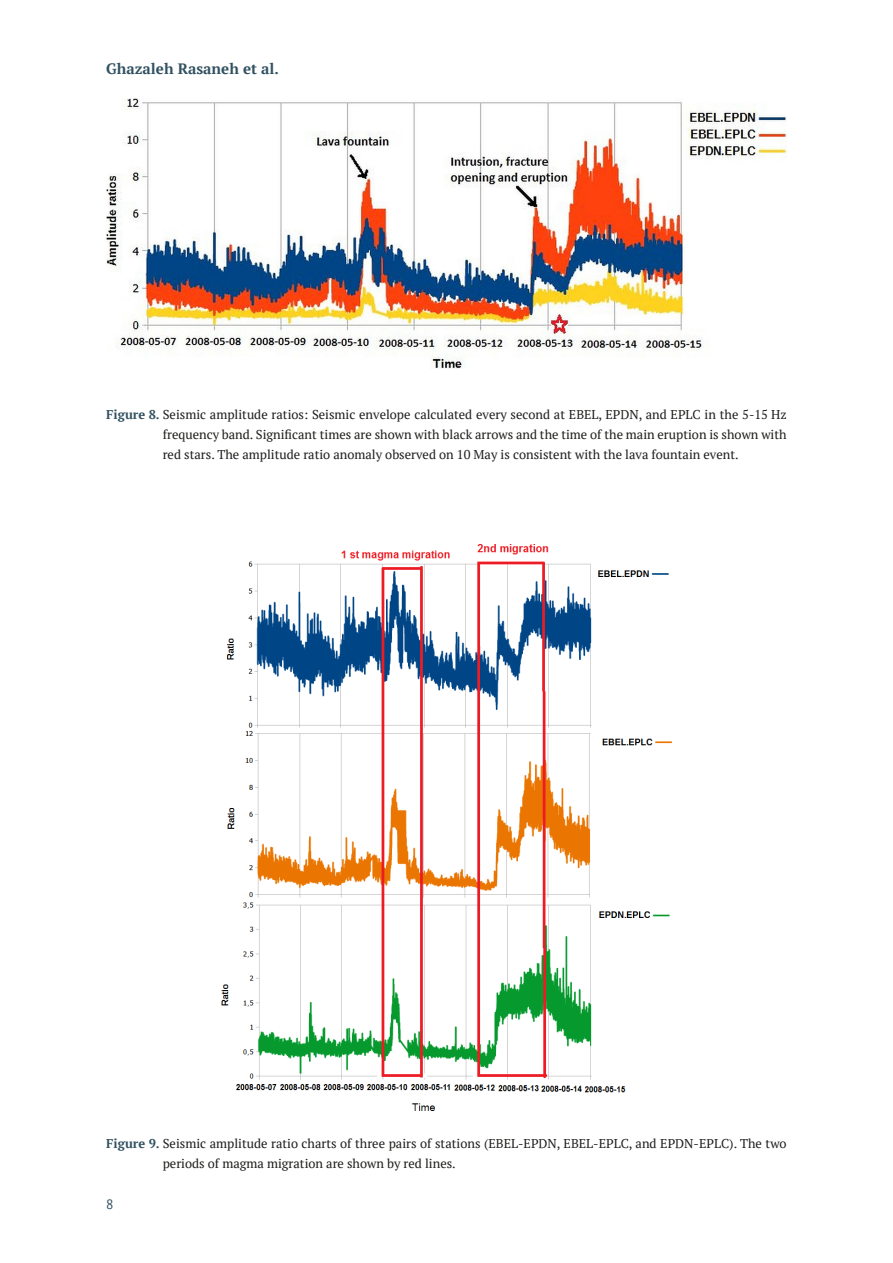
<style>
.page{position:relative;width:893px;height:1263px;background:#fff}
.page>*{position:absolute;margin:0;border:0;box-sizing:border-box;transform-origin:0 0}
.t1{font:700 15px "PT Serif";color:#315161}
.t2{font:13.5px "PT Sans";color:#315161}
.t3{font:12.75px/20.2px "PT Serif";color:#1d1d1b;text-align:justify}
.s1{font-weight:700;color:#315161}
</style>
<div class="page">
<img style="left:106px;top:99px;width:681px;height:270px">
<img style="left:222px;top:544px;width:449px;height:566px">
<p class="t1" style="left:106px;top:59px;width:174px">Ghazaleh Rasaneh et al.</p>
<p class="t3" style="left:163px;top:404px;width:625px;text-indent:-56px"><span class="s1">Figure 8.</span> Seismic amplitude ratios: Seismic envelope calculated every second at EBEL, EPDN, and EPLC in the 5‑15 Hz frequency band. Significant times are shown with black arrows and the time of the main eruption is shown with red stars. The amplitude ratio anomaly observed on 10 May is consistent with the lava fountain event.</p>
<p class="t3" style="left:163px;top:1133px;width:625px;text-indent:-56px"><span class="s1">Figure 9.</span> Seismic amplitude ratio charts of three pairs of stations (EBEL-EPDN, EBEL-EPLC, and EPDN-EPLC). The two periods of magma migration are shown by red lines.</p>
<p class="t2" style="left:106px;top:1195px;width:9px">8</p>
</div>
